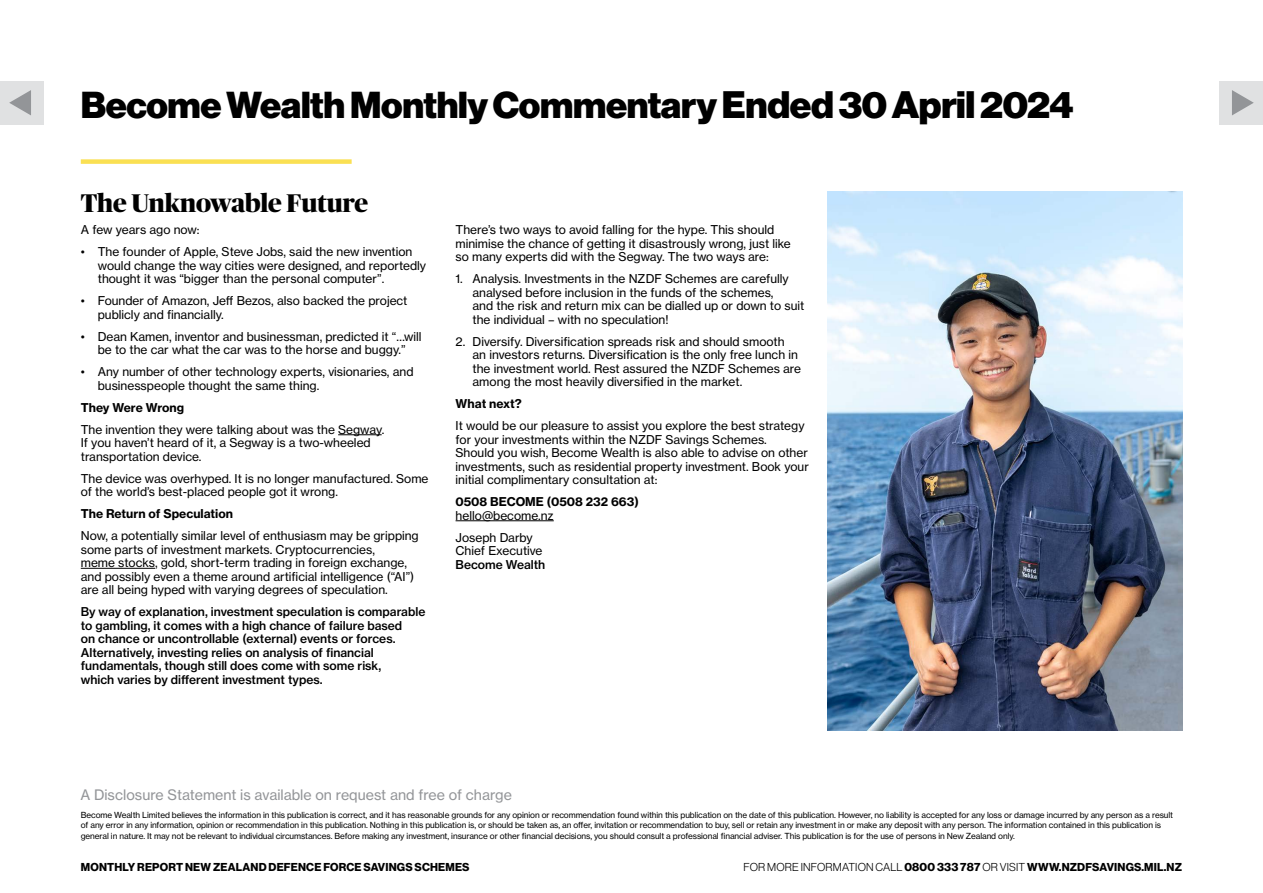
<style>
.page{position:relative;width:1263px;height:893px;background:#fff}
.page>*{position:absolute;margin:0;border:0;box-sizing:border-box;transform-origin:0 0}
.t1{font:900 36.75px "Haas Grot Disp 95";letter-spacing:-.01em;color:#000}
.t2{font:800 25.5px "Publico Banner";letter-spacing:-.005em;color:#000}
.t3{font:14.25px "Haas Grot Text 55 Roman";color:#939598}
.t4{font:12px/13.5px "Haas Grot Text 55 Roman";color:#000}
.t5{font:500 12px/13.5px "Haas Grot Text 65";color:#000}
.t6{font:700 12px "Haas Grot Text 75";color:#000}
.t7{font:700 11.25px "Haas Grot Disp 75";letter-spacing:.015em;color:#000}
.t8{font:8.25px/10.5px "Haas Grot Text 55 Roman";letter-spacing:-.01em;color:#000}
.s1{font-size:37.5px}
.s2{font-family:"Haas Grot Disp 45";font-weight:300}
</style>
<div class="page">
<div style="left:1220px;top:81px;width:43px;height:43px;background:#e0e1e2"></div>
<svg style="left:1232px;top:90px;width:22px;height:25px"></svg>
<div style="left:0;top:81px;width:43px;height:43px;background:#e0e1e2"></div>
<svg style="left:9px;top:90px;width:22px;height:25px"></svg>
<hr style="left:338px;top:434px;width:44px;height:1px;background:#000">
<hr style="left:81px;top:568px;width:74px;height:1px;background:#000">
<hr style="left:456px;top:520px;width:98px;height:1px;background:#000">
<img style="left:827px;top:192px;width:355px;height:538px">
<div style="left:81px;top:159px;width:271px;height:5px;background:#fae053"></div>
<h1 class="t1" style="left:81px;top:84px;width:994px">Become Wealth Monthly Commentary <span class="s1">Ended 30 April 2024</span></h1>
<h2 class="t2" style="left:81px;top:185px;width:289px">The Unknowable Future</h2>
<p class="t4" style="left:81px;top:223px;width:120px">A few years ago now:</p>
<p class="t4" style="left:98px;top:245px;width:330px;text-indent:-17px">• The founder of Apple, Steve Jobs, said the new invention would change the way cities were designed, and reportedly thought it was “bigger than the personal computer”.</p>
<p class="t4" style="left:98px;top:294px;width:311px;text-indent:-17px">• Founder of Amazon, Jeff Bezos, also backed the project publicly and financially.</p>
<p class="t4" style="left:81px;top:329px;width:342px;text-align:center">• Dean Kamen, inventor and businessman, predicted it “…will be to the car what the car was to the horse and buggy.”</p>
<p class="t4" style="left:98px;top:365px;width:317px;text-indent:-17px">• Any number of other technology experts, visionaries, and businesspeople thought the same thing.</p>
<p class="t6" style="left:81px;top:400px;width:105px">They Were Wrong</p>
<p class="t4" style="left:81px;top:422px;width:305px">The invention they were talking about was the Segway.<br>If you haven’t heard of it, a Segway is a two-wheeled transportation device.</p>
<p class="t4" style="left:81px;top:471px;width:349px">The device was overhyped. It is no longer manufactured. Some of the world’s best-placed people got it wrong.</p>
<p class="t6" style="left:81px;top:506px;width:154px">The Return of Speculation</p>
<p class="t4" style="left:81px;top:529px;width:339px">Now, a potentially similar level of enthusiasm may be gripping some parts of investment markets. Cryptocurrencies,<br>meme stocks, gold, short-term trading in foreign exchange, and possibly even a theme around artificial intelligence (“AI”) are all being hyped with varying degrees of speculation.</p>
<p class="t5" style="left:81px;top:605px;width:346px">By way of explanation, investment speculation is comparable to gambling, it comes with a high chance of failure based<br>on chance or uncontrollable (external) events or forces.<br>Alternatively, investing relies on analysis of financial fundamentals, though still does come with some risk,<br>which varies by different investment types.</p>
<p class="t4" style="left:456px;top:223px;width:337px">There’s two ways to avoid falling for the hype. This should minimise the chance of getting it disastrously wrong, just like so many experts did with the Segway. The two ways are:</p>
<p class="t4" style="left:473px;top:272px;width:333px;text-indent:-17px">1. Analysis. Investments in the NZDF Schemes are carefully analysed before inclusion in the funds of the schemes,<br>and the risk and return mix can be dialled up or down to suit the individual – with no speculation!</p>
<p class="t4" style="left:473px;top:334px;width:330px;text-indent:-17px">2. Diversify. Diversification spreads risk and should smooth<br>an investors returns. Diversification is the only free lunch in the investment world. Rest assured the NZDF Schemes are among the most heavily diversified in the market.</p>
<p class="t6" style="left:456px;top:396px;width:68px">What next?</p>
<p class="t4" style="left:456px;top:419px;width:355px">It would be our pleasure to assist you explore the best strategy for your investments within the NZDF Savings Schemes.<br>Should you wish, Become Wealth is also able to advise on other investments, such as residential property investment. Book your initial complimentary consultation at:</p>
<p class="t6" style="left:456px;top:494px;width:185px">0508 BECOME (0508 232 663)</p>
<p class="t4" style="left:456px;top:504px;width:100px;line-height:22px">hello@become.nz<br>Joseph Darby</p>
<p class="t4" style="left:456px;top:544px;width:89px">Chief Executive</p>
<p class="t5" style="left:456px;top:557px;width:91px">Become Wealth</p>
<p class="t3" style="left:80px;top:786px;width:433px">A Disclosure Statement is available on request and free of charge</p>
<p class="t8" style="left:81px;top:810px;width:1094px">Become Wealth Limited believes the information in this publication is correct, and it has reasonable grounds for any opinion or recommendation found within this publication on the date of this publication. However, no liability is accepted for any loss or damage incurred by any person as a result of any error in any information, opinion or recommendation in this publication. Nothing in this publication is, or should be taken as, an offer, invitation or recommendation to buy, sell or retain any investment in or make any deposit with any person. The information contained in this publication is general in nature. It may not be relevant to individual circumstances. Before making any investment, insurance or other financial decisions, you should consult a professional financial adviser. This publication is for the use of persons in New Zealand only.</p>
<p class="t7" style="left:81px;top:860px;width:390px">MONTHLY REPORT NEW ZEALAND DEFENCE FORCE SAVINGS SCHEMES</p>
<p class="t7" style="left:743px;top:860px;width:440px"><span class="s2">FOR MORE INFORMATION CALL</span> 0800 333 787 <span class="s2">OR VISIT</span> WWW.NZDFSAVINGS.MIL.NZ</p>
</div>
